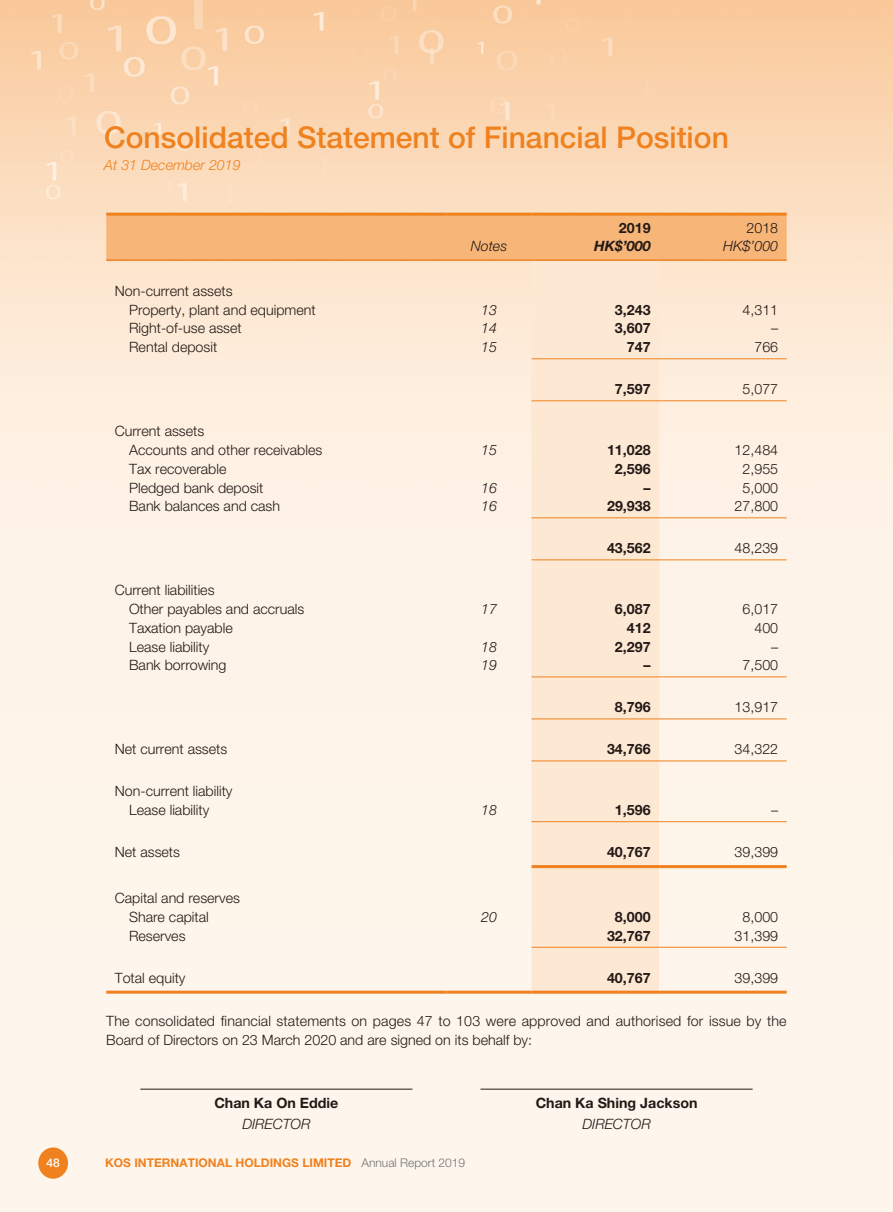
<style>
.page{position:relative;width:893px;height:1212px;background:#fff}
.page>*{position:absolute;margin:0;border:0;box-sizing:border-box;transform-origin:0 0}
.t1{font:500 30px "Helvetica Neue LT Std";color:#ef811f}
.t2{font:300 14.25px/18.8px "Helvetica Neue LT Std";color:#231916}
.t3{font:700 14.25px "Helvetica Neue LT Std";color:#231916}
.t4{font:italic 300 14.25px "Helvetica Neue LT Std";color:#231916}
.t5{font:italic 300 14.25px "Helvetica Neue LT Std";color:#ef811f}
.t6{font:italic 700 14.25px "Helvetica Neue LT Std";color:#231916}
.t7{font:700 12px "Helvetica Neue LT Std";color:#ef811f}
.t8{font:500 12px "Helvetica Neue LT Std";color:#fff}
.s1{font-weight:300;color:#727272}
</style>
<div class="page">
<div style="left:38px;top:1147px;width:30px;height:32px;background:#ef811f;border-radius:50%"></div>
<div style="left:106px;top:216px;width:681px;height:43px;background:#f7b578"></div>
<div style="left:531px;top:261px;width:128px;height:730px;background:#fde8d4"></div>
<hr style="left:106px;top:213px;width:340px;height:3px;background:#ef811f">
<hr style="left:446px;top:213px;width:85px;height:3px;background:#ef811f">
<hr style="left:531px;top:213px;width:128px;height:3px;background:#ef811f">
<hr style="left:659px;top:213px;width:128px;height:3px;background:#ef811f">
<hr style="left:106px;top:259px;width:340px;height:2px;background:#ef811f">
<hr style="left:446px;top:259px;width:85px;height:2px;background:#ef811f">
<hr style="left:531px;top:259px;width:128px;height:2px;background:#ef811f">
<hr style="left:659px;top:259px;width:128px;height:2px;background:#ef811f">
<hr style="left:531px;top:358px;width:128px;height:1px;background:#ef811f">
<hr style="left:659px;top:358px;width:128px;height:1px;background:#ef811f">
<hr style="left:531px;top:400px;width:128px;height:1px;background:#ef811f">
<hr style="left:659px;top:400px;width:128px;height:1px;background:#ef811f">
<hr style="left:531px;top:517px;width:128px;height:1px;background:#ef811f">
<hr style="left:659px;top:517px;width:128px;height:1px;background:#ef811f">
<hr style="left:531px;top:559px;width:128px;height:1px;background:#ef811f">
<hr style="left:659px;top:559px;width:128px;height:1px;background:#ef811f">
<hr style="left:531px;top:676px;width:128px;height:1px;background:#ef811f">
<hr style="left:659px;top:676px;width:128px;height:1px;background:#ef811f">
<hr style="left:531px;top:718px;width:128px;height:1px;background:#ef811f">
<hr style="left:659px;top:718px;width:128px;height:1px;background:#ef811f">
<hr style="left:531px;top:760px;width:128px;height:1px;background:#ef811f">
<hr style="left:659px;top:760px;width:128px;height:1px;background:#ef811f">
<hr style="left:531px;top:821px;width:128px;height:1px;background:#ef811f">
<hr style="left:659px;top:821px;width:128px;height:1px;background:#ef811f">
<hr style="left:531px;top:865px;width:128px;height:3px;background:#ef811f">
<hr style="left:659px;top:865px;width:128px;height:3px;background:#ef811f">
<hr style="left:531px;top:947px;width:128px;height:1px;background:#ef811f">
<hr style="left:659px;top:947px;width:128px;height:1px;background:#ef811f">
<hr style="left:106px;top:991px;width:340px;height:3px;background:#ef811f">
<hr style="left:446px;top:991px;width:85px;height:3px;background:#ef811f">
<hr style="left:531px;top:991px;width:128px;height:3px;background:#ef811f">
<hr style="left:659px;top:991px;width:128px;height:3px;background:#ef811f">
<hr style="left:140px;top:1089px;width:272px;height:1px;background:#231916">
<hr style="left:480px;top:1089px;width:273px;height:1px;background:#231916">
<h1 class="t1" style="left:104px;top:120px;width:626px">Consolidated Statement of Financial Position</h1>
<p class="t5" style="left:104px;top:156px;width:138px">At 31 December 2019</p>
<p class="t3" style="left:619px;top:219px;width:33px">2019</p>
<p class="t2" style="left:746px;top:218px;width:33px">2018</p>
<p class="t2" style="left:129px;top:281px;width:188px;text-indent:-14px">Non-current assets<br>Property, plant and equipment</p>
<p class="t4" style="left:471px;top:238px;width:38px">Notes</p>
<p class="t6" style="left:594px;top:237px;width:58px">HK$’000</p>
<p class="t4" style="left:723px;top:238px;width:56px">HK$’000</p>
<p class="t4" style="left:481px;top:301px;width:17px">13</p>
<p class="t3" style="left:615px;top:301px;width:37px">3,243</p>
<p class="t2" style="left:742px;top:300px;width:37px">4,311</p>
<p class="t2" style="left:129px;top:319px;width:114px">Right-of-use asset</p>
<p class="t4" style="left:481px;top:320px;width:17px">14</p>
<p class="t3" style="left:615px;top:320px;width:37px">3,607</p>
<p class="t2" style="left:771px;top:319px;width:9px">–</p>
<p class="t2" style="left:129px;top:337px;width:90px">Rental deposit</p>
<p class="t4" style="left:481px;top:339px;width:17px">15</p>
<p class="t3" style="left:627px;top:338px;width:25px">747</p>
<p class="t2" style="left:754px;top:337px;width:25px">766</p>
<p class="t3" style="left:615px;top:380px;width:37px">7,597</p>
<p class="t2" style="left:742px;top:379px;width:37px">5,077</p>
<p class="t2" style="left:129px;top:421px;width:195px;text-indent:-14px">Current assets<br>Accounts and other receivables</p>
<p class="t4" style="left:481px;top:441px;width:17px">15</p>
<p class="t3" style="left:607px;top:441px;width:45px">11,028</p>
<p class="t2" style="left:735px;top:440px;width:45px">12,484</p>
<p class="t2" style="left:129px;top:459px;width:99px">Tax recoverable</p>
<p class="t3" style="left:615px;top:460px;width:37px">2,596</p>
<p class="t2" style="left:742px;top:459px;width:37px">2,955</p>
<p class="t2" style="left:129px;top:478px;width:136px">Pledged bank deposit</p>
<p class="t4" style="left:481px;top:479px;width:17px">16</p>
<p class="t3" style="left:643px;top:479px;width:9px">–</p>
<p class="t2" style="left:743px;top:478px;width:37px">5,000</p>
<p class="t2" style="left:129px;top:496px;width:152px">Bank balances and cash</p>
<p class="t4" style="left:481px;top:498px;width:17px">16</p>
<p class="t3" style="left:607px;top:497px;width:45px">29,938</p>
<p class="t2" style="left:735px;top:496px;width:45px">27,800</p>
<p class="t3" style="left:607px;top:539px;width:45px">43,562</p>
<p class="t2" style="left:735px;top:538px;width:45px">48,239</p>
<p class="t2" style="left:129px;top:581px;width:177px;text-indent:-14px">Current liabilities<br>Other payables and accruals</p>
<p class="t4" style="left:481px;top:600px;width:17px">17</p>
<p class="t3" style="left:615px;top:600px;width:37px">6,087</p>
<p class="t2" style="left:742px;top:599px;width:37px">6,017</p>
<p class="t2" style="left:129px;top:618px;width:105px">Taxation payable</p>
<p class="t3" style="left:627px;top:619px;width:25px">412</p>
<p class="t2" style="left:754px;top:618px;width:25px">400</p>
<p class="t2" style="left:129px;top:637px;width:82px">Lease liability</p>
<p class="t4" style="left:481px;top:638px;width:17px">18</p>
<p class="t3" style="left:615px;top:638px;width:37px">2,297</p>
<p class="t2" style="left:771px;top:637px;width:9px">–</p>
<p class="t2" style="left:129px;top:656px;width:99px">Bank borrowing</p>
<p class="t4" style="left:481px;top:657px;width:17px">19</p>
<p class="t3" style="left:643px;top:656px;width:9px">–</p>
<p class="t2" style="left:743px;top:656px;width:37px">7,500</p>
<p class="t3" style="left:615px;top:698px;width:37px">8,796</p>
<p class="t2" style="left:735px;top:698px;width:45px">13,917</p>
<p class="t2" style="left:115px;top:740px;width:114px">Net current assets</p>
<p class="t3" style="left:607px;top:740px;width:45px">34,766</p>
<p class="t2" style="left:735px;top:740px;width:45px">34,322</p>
<p class="t2" style="left:129px;top:782px;width:105px;text-indent:-14px">Non-current liability<br>Lease liability</p>
<p class="t4" style="left:481px;top:801px;width:17px">18</p>
<p class="t3" style="left:615px;top:801px;width:37px">1,596</p>
<p class="t2" style="left:771px;top:800px;width:9px">–</p>
<p class="t2" style="left:115px;top:842px;width:67px">Net assets</p>
<p class="t3" style="left:607px;top:843px;width:45px">40,767</p>
<p class="t2" style="left:735px;top:842px;width:45px">39,399</p>
<p class="t2" style="left:129px;top:888px;width:112px;text-indent:-14px">Capital and reserves<br>Share capital</p>
<p class="t4" style="left:481px;top:908px;width:17px">20</p>
<p class="t3" style="left:615px;top:908px;width:37px">8,000</p>
<p class="t2" style="left:742px;top:907px;width:37px">8,000</p>
<p class="t2" style="left:129px;top:926px;width:58px">Reserves</p>
<p class="t3" style="left:607px;top:927px;width:45px">32,767</p>
<p class="t2" style="left:735px;top:926px;width:45px">31,399</p>
<p class="t2" style="left:115px;top:968px;width:72px">Total equity</p>
<p class="t3" style="left:607px;top:969px;width:45px">40,767</p>
<p class="t2" style="left:735px;top:968px;width:45px">39,399</p>
<p class="t2" style="left:106px;top:1011px;width:682px">The consolidated financial statements on pages 47 to 103 were approved and authorised for issue by the<br>Board of Directors on 23 March 2020 and are signed on its behalf by:</p>
<p class="t3" style="left:214px;top:1094px;width:126px">Chan Ka On Eddie</p>
<p class="t3" style="left:536px;top:1094px;width:163px">Chan Ka Shing Jackson</p>
<p class="t4" style="left:242px;top:1115px;width:70px">DIRECTOR</p>
<p class="t4" style="left:583px;top:1115px;width:70px">DIRECTOR</p>
<p class="t8" style="left:46px;top:1155px;width:15px">48</p>
<p class="t7" style="left:105px;top:1155px;width:362px">KOS INTERNATIONAL HOLDINGS LIMITED <span class="s1">Annual Report 2019</span></p>
</div>
